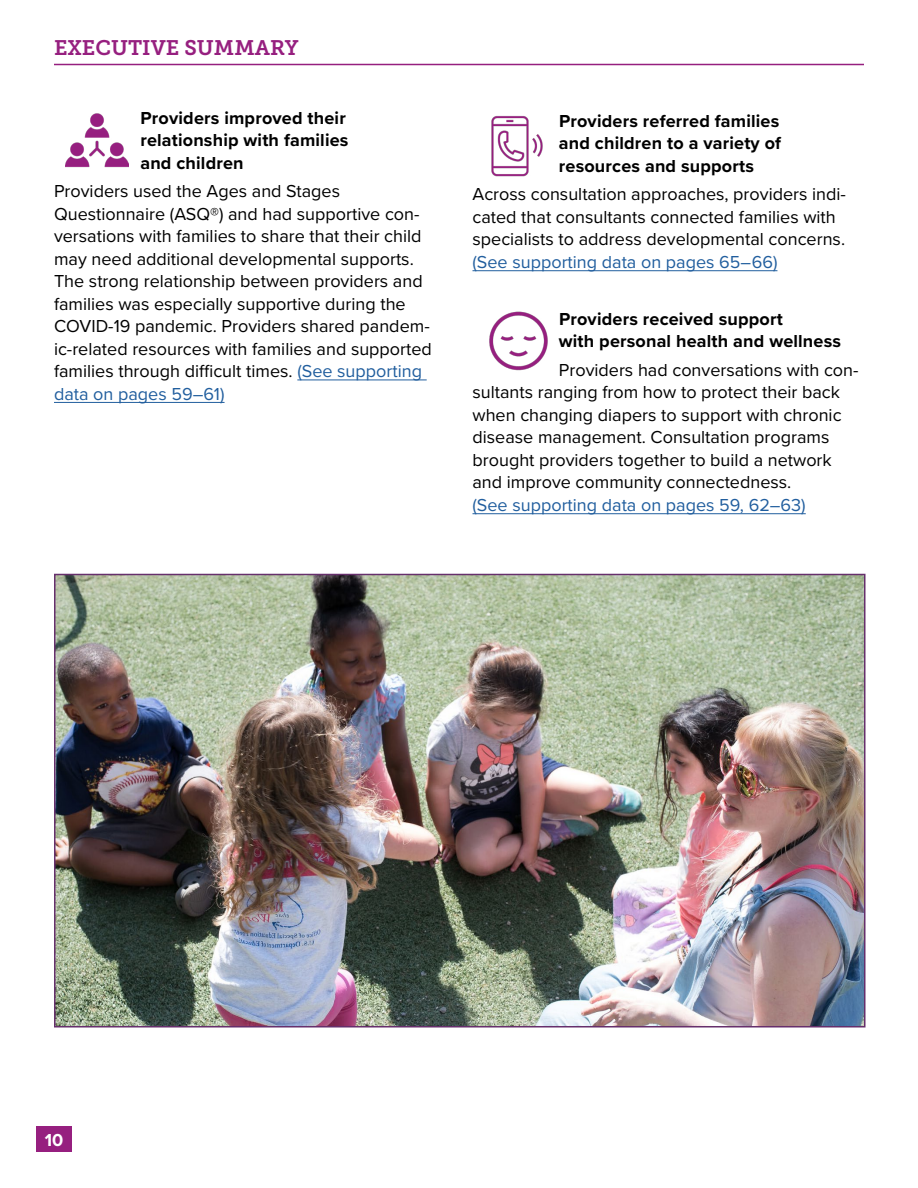
<style>
.page{position:relative;width:918px;height:1188px;background:#fff}
.page>*{position:absolute;margin:0;border:0;box-sizing:border-box;transform-origin:0 0}
.t1{font:21px "Museo Slab 700";color:#961f7f}
.t2{font:18px/22.5px "Proxima Nova";color:#000}
.t3{font:700 18px/22.5px "Proxima Nova";letter-spacing:.01em;color:#000}
.t4{font:18px "Proxima Nova";color:#215e9e}
.t5{font:700 18px "Proxima Nova";color:#fff}
.s1{color:#215e9e}
</style>
<div class="page">
<hr style="left:54px;top:64px;width:810px;height:1px;background:#961f7f">
<div style="left:36px;top:1127px;width:36px;height:25px;background:#961f7f"></div>
<hr style="left:297px;top:379px;width:130px;height:1px;background:#215e9e">
<hr style="left:54px;top:402px;width:171px;height:1px;background:#215e9e">
<img style="left:66px;top:113px;width:63px;height:55px">
<hr style="left:472px;top:270px;width:305px;height:1px;background:#215e9e">
<hr style="left:472px;top:513px;width:334px;height:1px;background:#215e9e">
<img style="left:491px;top:115px;width:52px;height:61px">
<img style="left:489px;top:311px;width:59px;height:60px">
<img style="left:57px;top:577px;width:806px;height:448px">
<div style="left:54px;top:574px;width:812px;height:454px;border:2px solid #662f6c"></div>
<p class="t1" style="left:54px;top:36px;width:246px">EXECUTIVE SUMMARY</p>
<p class="t3" style="left:140px;top:106px;width:210px">Providers improved their relationship with families and children</p>
<p class="t2" style="left:54px;top:179px;width:379px">Providers used the Ages and Stages Questionnaire (ASQ®) and had supportive con&shy;versations with families to share that their child may need additional developmental supports.<br>The strong relationship between providers and families was especially supportive during the COVID-19 pandemic. Providers shared pandem&shy;ic-related resources with families and supported families through difficult times. <span class="s1">(See supporting data on pages 59–61)</span></p>
<p class="t3" style="left:559px;top:109px;width:224px;text-align:justify">Providers referred families and children to a variety of resources and supports</p>
<p class="t2" style="left:472px;top:182px;width:375px">Across consultation approaches, providers indi&shy;cated that consultants connected families with specialists to address developmental concerns.</p>
<p class="t4" style="left:472px;top:248px;width:306px">(See supporting data on pages 65–66)</p>
<p class="t3" style="left:559px;top:307px;width:284px">Providers received support<br>with personal health and wellness</p>
<p class="t2" style="left:472px;top:358px;width:388px;text-indent:86px">Providers had conversations with con&shy;sultants ranging from how to protect their back when changing diapers to support with chronic disease management. Consultation programs brought providers together to build a network and improve community connectedness.</p>
<p class="t4" style="left:472px;top:491px;width:335px">(See supporting data on pages 59, 62–63)</p>
<p class="t5" style="left:45px;top:1126px;width:20px">10</p>
</div>
